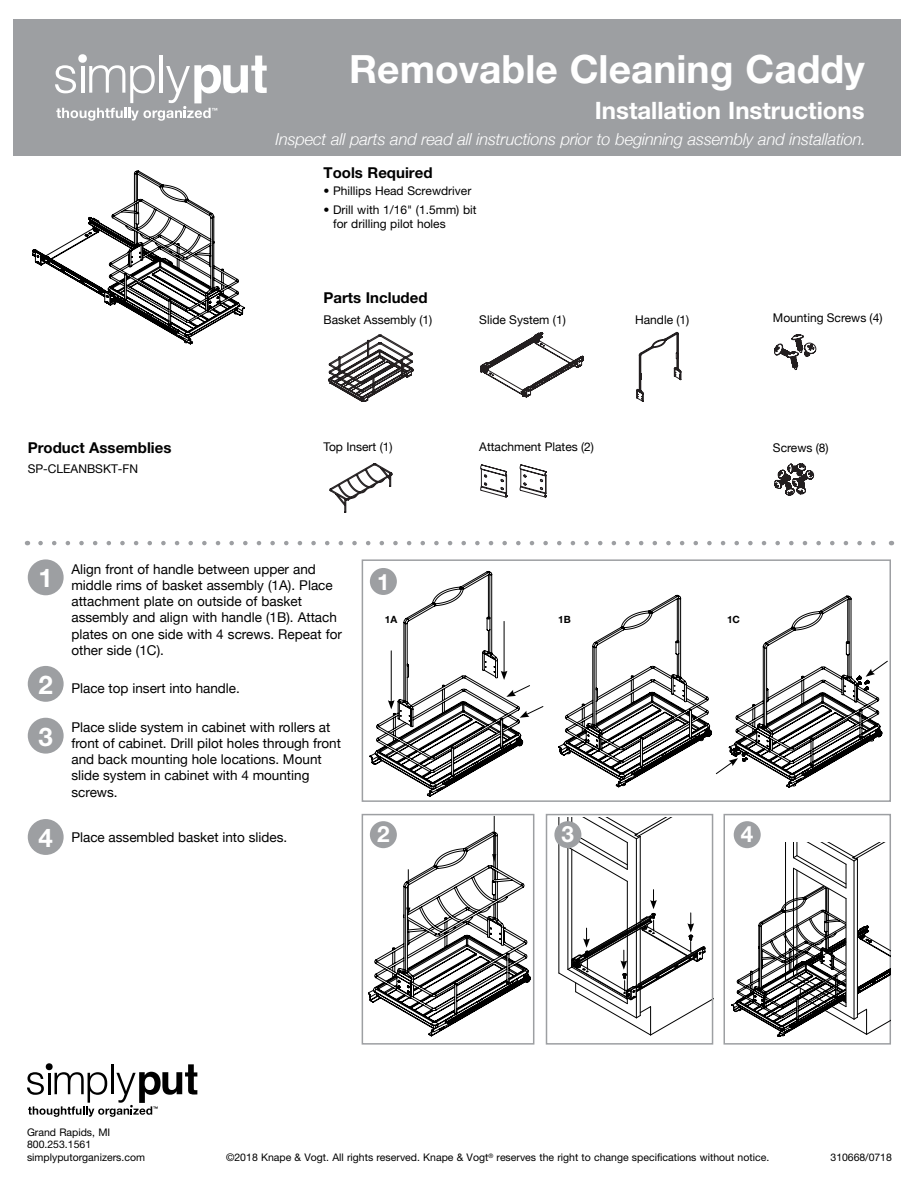
<style>
.page{position:relative;width:918px;height:1188px;background:#fff}
.page>*{position:absolute;margin:0;border:0;box-sizing:border-box;transform-origin:0 0}
.t1{font:700 39px "Helvetica Neue";color:#fff}
.t2{font:700 25.8px "Helvetica Neue";color:#fff}
.t3{font:700 24px "Helvetica Neue";color:#fff}
.t4{font:700 22.5px "Helvetica Neue";color:#fff}
.t5{font:italic 300 16.5px "Helvetica Neue";letter-spacing:-.01em;color:#fff}
.t6{font:700 15px "Helvetica Neue";color:#000}
.t7{font:13.5px/16.2px "Helvetica Neue";color:#000}
.t8{font:12px "Helvetica Neue";color:#000}
.t9{font:12px/14.4px "Helvetica Neue";color:#000}
.t10{font:10.5px/12.6px "Helvetica Neue";color:#000}
.t11{font:700 10.05px "Helvetica Neue";color:#000}
</style>
<div class="page">
<hr style="left:494px;top:816px;width:1px;height:40px;background:#000">
<svg style="left:369px;top:832px;width:162px;height:204px"></svg>
<div style="left:14px;top:19px;width:887px;height:137px;background:#9d9fa2"></div>
<div style="left:28px;top:559px;width:36px;height:36px;background:#9d9fa2;border-radius:50%"></div>
<div style="left:370px;top:568px;width:27px;height:27px;background:#9d9fa2;border-radius:50%"></div>
<div style="left:370px;top:821px;width:27px;height:27px;background:#9d9fa2;border-radius:50%"></div>
<svg style="left:554px;top:821px;width:27px;height:27px"></svg>
<div style="left:734px;top:821px;width:27px;height:27px;background:#9d9fa2;border-radius:50%"></div>
<svg style="left:55px;top:54px;width:212px;height:67px"></svg>
<svg style="left:40px;top:541px;width:836px;height:4px"></svg>
<div style="left:362px;top:559px;width:529px;height:243px;border:2px solid #9d9fa2"></div>
<div style="left:362px;top:814px;width:172px;height:231px;border:2px solid #9d9fa2"></div>
<div style="left:546px;top:814px;width:167px;height:231px;border:2px solid #9d9fa2"></div>
<div style="left:723px;top:814px;width:168px;height:231px;border:2px solid #9d9fa2"></div>
<div style="left:28px;top:666px;width:36px;height:36px;background:#9d9fa2;border-radius:50%"></div>
<div style="left:28px;top:819px;width:36px;height:36px;background:#9d9fa2;border-radius:50%"></div>
<div style="left:28px;top:718px;width:36px;height:36px;background:#9d9fa2;border-radius:50%"></div>
<svg style="left:480px;top:464px;width:28px;height:34px"></svg>
<hr style="left:327px;top:455px;width:96px;height:1px;background:#231f20">
<hr style="left:327px;top:331px;width:96px;height:1px;background:#231f20">
<hr style="left:327px;top:331px;width:1px;height:71px;background:#231f20">
<hr style="left:477px;top:331px;width:1px;height:71px;background:#231f20">
<svg style="left:328px;top:334px;width:86px;height:68px"></svg>
<svg style="left:636px;top:332px;width:45px;height:70px"></svg>
<svg style="left:774px;top:334px;width:42px;height:36px"></svg>
<svg style="left:774px;top:463px;width:40px;height:33px"></svg>
<svg style="left:480px;top:332px;width:104px;height:66px"></svg>
<svg style="left:329px;top:463px;width:64px;height:50px"></svg>
<svg style="left:520px;top:464px;width:27px;height:34px"></svg>
<svg style="left:32px;top:171px;width:213px;height:173px"></svg>
<svg style="left:370px;top:571px;width:174px;height:226px"></svg>
<svg style="left:732px;top:843px;width:159px;height:193px"></svg>
<hr style="left:785px;top:843px;width:1px;height:137px;background:#000">
<svg style="left:27px;top:1063px;width:170px;height:54px"></svg>
<svg style="left:558px;top:818px;width:155px;height:217px"></svg>
<svg style="left:558px;top:595px;width:330px;height:193px"></svg>
<h1 class="t1" style="left:349px;top:45px;width:517px">Removable Cleaning Caddy</h1>
<h3 class="t3" style="left:595px;top:96px;width:271px">Installation Instructions</h3>
<p class="t5" style="left:276px;top:126px;width:592px">Inspect all parts and read all instructions prior to beginning assembly and installation.</p>
<p class="t6" style="left:324px;top:163px;width:110px">Tools Required</p>
<p class="t9" style="left:324px;top:184px;width:149px">• Phillips Head Screwdriver</p>
<p class="t9" style="left:333px;top:202px;width:145px;text-indent:-10px">• Drill with 1/16" (1.5mm) bit for drilling pilot holes</p>
<p class="t6" style="left:28px;top:439px;width:145px">Product Assemblies</p>
<p class="t8" style="left:28px;top:461px;width:112px">SP-CLEANBSKT-FN</p>
<p class="t6" style="left:324px;top:289px;width:106px">Parts Included</p>
<p class="t8" style="left:324px;top:311px;width:110px">Basket Assembly (1)</p>
<p class="t8" style="left:324px;top:438px;width:71px">Top Insert (1)</p>
<p class="t8" style="left:479px;top:311px;width:88px">Slide System (1)</p>
<p class="t8" style="left:635px;top:311px;width:56px">Handle (1)</p>
<p class="t8" style="left:773px;top:309px;width:111px">Mounting Screws (4)</p>
<p class="t8" style="left:479px;top:438px;width:116px">Attachment Plates (2)</p>
<p class="t8" style="left:773px;top:439px;width:57px">Screws (8)</p>
<p class="t7" style="left:71px;top:562px;width:272px">Align front of handle between upper and middle rims of basket assembly (1A). Place attachment plate on outside of basket assembly and align with handle (1B). Attach plates on one side with 4 screws. Repeat for other side (1C).</p>
<p class="t7" style="left:71px;top:680px;width:170px">Place top insert into handle.</p>
<p class="t7" style="left:71px;top:720px;width:271px">Place slide system in cabinet with rollers at front of cabinet. Drill pilot holes through front and back mounting hole locations. Mount slide system in cabinet with 4 mounting screws.</p>
<p class="t7" style="left:71px;top:830px;width:217px">Place assembled basket into slides.</p>
<h2 class="t2" style="left:39px;top:562px;width:16px">1</h2>
<h3 class="t4" style="left:377px;top:568px;width:14px">1</h3>
<p class="t11" style="left:385px;top:613px;width:14px">1A</p>
<p class="t11" style="left:558px;top:613px;width:14px">1B</p>
<p class="t11" style="left:727px;top:613px;width:15px">1C</p>
<h2 class="t2" style="left:39px;top:669px;width:16px">2</h2>
<h2 class="t2" style="left:39px;top:721px;width:16px">3</h2>
<h3 class="t4" style="left:377px;top:820px;width:14px">2</h3>
<h3 class="t4" style="left:562px;top:820px;width:14px">3</h3>
<h3 class="t4" style="left:741px;top:820px;width:14px">4</h3>
<h2 class="t2" style="left:39px;top:822px;width:16px">4</h2>
<p class="t10" style="left:27px;top:1126px;width:120px">Grand Rapids, MI<br>800.253.1561 simplyputorganizers.com</p>
<p class="t10" style="left:226px;top:1151px;width:545px">©2018 Knape &amp; Vogt. All rights reserved. Knape &amp; Vogt<sup>®</sup> reserves the right to change specifications without notice.</p>
<p class="t10" style="left:831px;top:1151px;width:63px">310668/0718</p>
</div>
